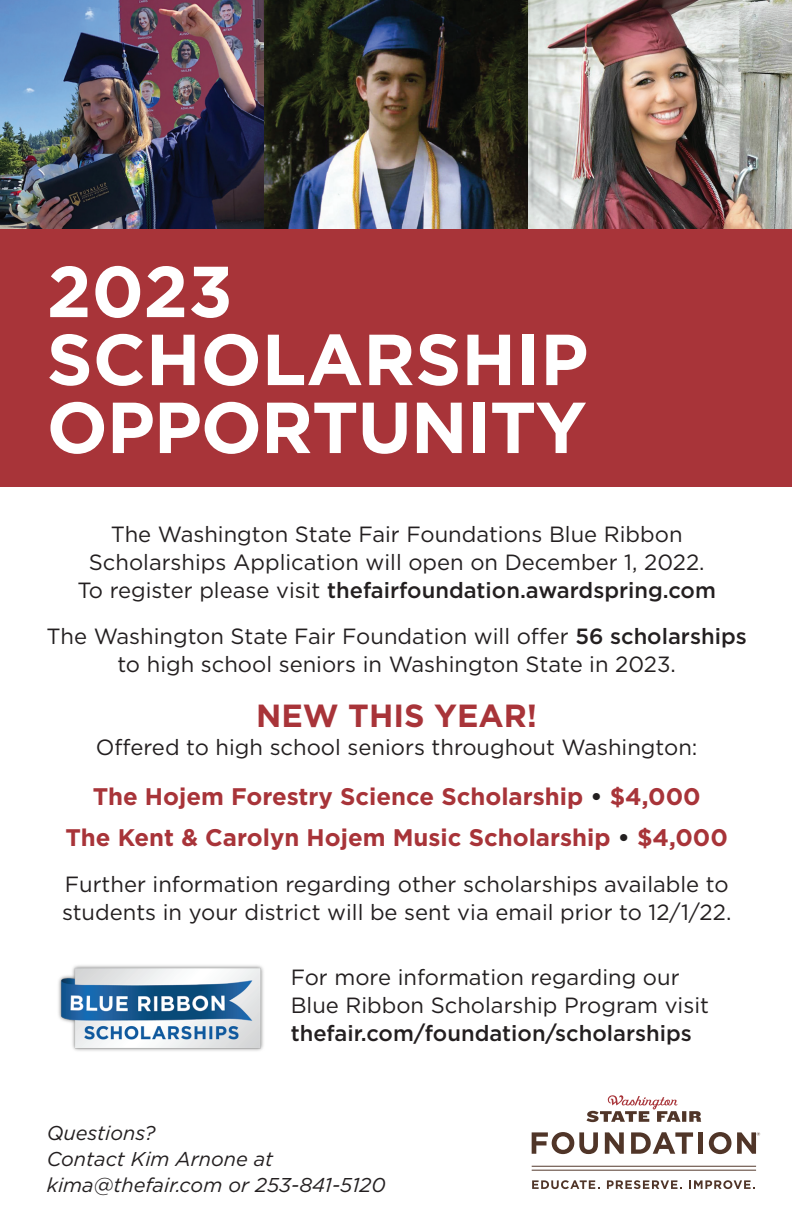
<style>
.page{position:relative;width:792px;height:1224px;background:#fff}
.page>*{position:absolute;margin:0;border:0;box-sizing:border-box;transform-origin:0 0}
.t1{font:700 72px/68px "Gotham";color:#fff}
.t2{font:700 32px "Gotham";color:#a83439}
.t3{font:700 24px/41px "Gotham";color:#a83439;text-align:center}
.t4{font:22px/28px "Gotham";color:#231f20;text-align:center}
.t5{font:500 22px "Gotham";color:#231f20}
.t6{font:italic 20px/26px "Gotham";color:#231f20}
.s1{font-weight:500}
.s2{color:#231f20}
</style>
<div class="page">
<img style="left:0;top:0;width:264px;height:229px">
<img style="left:264px;top:0;width:265px;height:229px">
<img style="left:529px;top:0;width:263px;height:229px">
<div style="left:0;top:229px;width:792px;height:258px;background:#a83439"></div>
<svg style="left:532px;top:1180px;width:68px;height:9px"></svg>
<svg style="left:607px;top:1180px;width:75px;height:9px"></svg>
<svg style="left:689px;top:1180px;width:66px;height:9px"></svg>
<hr style="left:532px;top:1166px;width:224px;height:1px;background:#503528">
<hr style="left:532px;top:1170px;width:224px;height:1px;background:#503528">
<svg style="left:532px;top:1132px;width:66px;height:22px"></svg>
<svg style="left:605px;top:1132px;width:19px;height:22px"></svg>
<svg style="left:631px;top:1132px;width:62px;height:22px"></svg>
<div style="left:698px;top:1132px;width:5px;height:22px;background:#503528"></div>
<svg style="left:587px;top:1095px;width:114px;height:27px"></svg>
<svg style="left:709px;top:1132px;width:51px;height:22px"></svg>
<img style="left:58px;top:965px;width:206px;height:86px">
<h1 class="t1" style="left:47px;top:257px;width:543px">2023<br>SCHOLARSHIP<br>OPPORTUNITY</h1>
<p class="t4" style="left:77px;top:519px;width:640px">The Washington State Fair Foundations Blue Ribbon<br>Scholarships Application will open on December 1, 2022.<br>To register please visit <span class="s1">thefairfoundation.awardspring.com</span></p>
<p class="t4" style="left:47px;top:621px;width:702px">The Washington State Fair Foundation will offer <span class="s1">56 scholarships </span>to high school seniors in Washington State in 2023.</p>
<h2 class="t2" style="left:256px;top:695px;width:283px">NEW THIS YEAR!</h2>
<p class="t4" style="left:96px;top:733px;width:603px">Offered to high school seniors throughout Washington:</p>
<p class="t3" style="left:65px;top:776px;width:664px">The Hojem Forestry Science Scholarship <span class="s2">•</span> $4,000<br>The Kent &amp; Carolyn Hojem Music Scholarship <span class="s2">•</span> $4,000</p>
<p class="t4" style="left:62px;top:870px;width:671px;text-align:left">Further information regarding other scholarships available to students in your district will be sent via email prior to 12/1/22.</p>
<p class="t4" style="left:291px;top:963px;width:420px;text-align:left">For more information regarding our<br>Blue Ribbon Scholarship Program visit</p>
<p class="t5" style="left:291px;top:1019px;width:403px">thefair.com/foundation/scholarships</p>
<p class="t6" style="left:47px;top:1120px;width:341px">Questions?<br>Contact Kim Arnone at kima@thefair.com or 253-841-5120</p>
</div>
